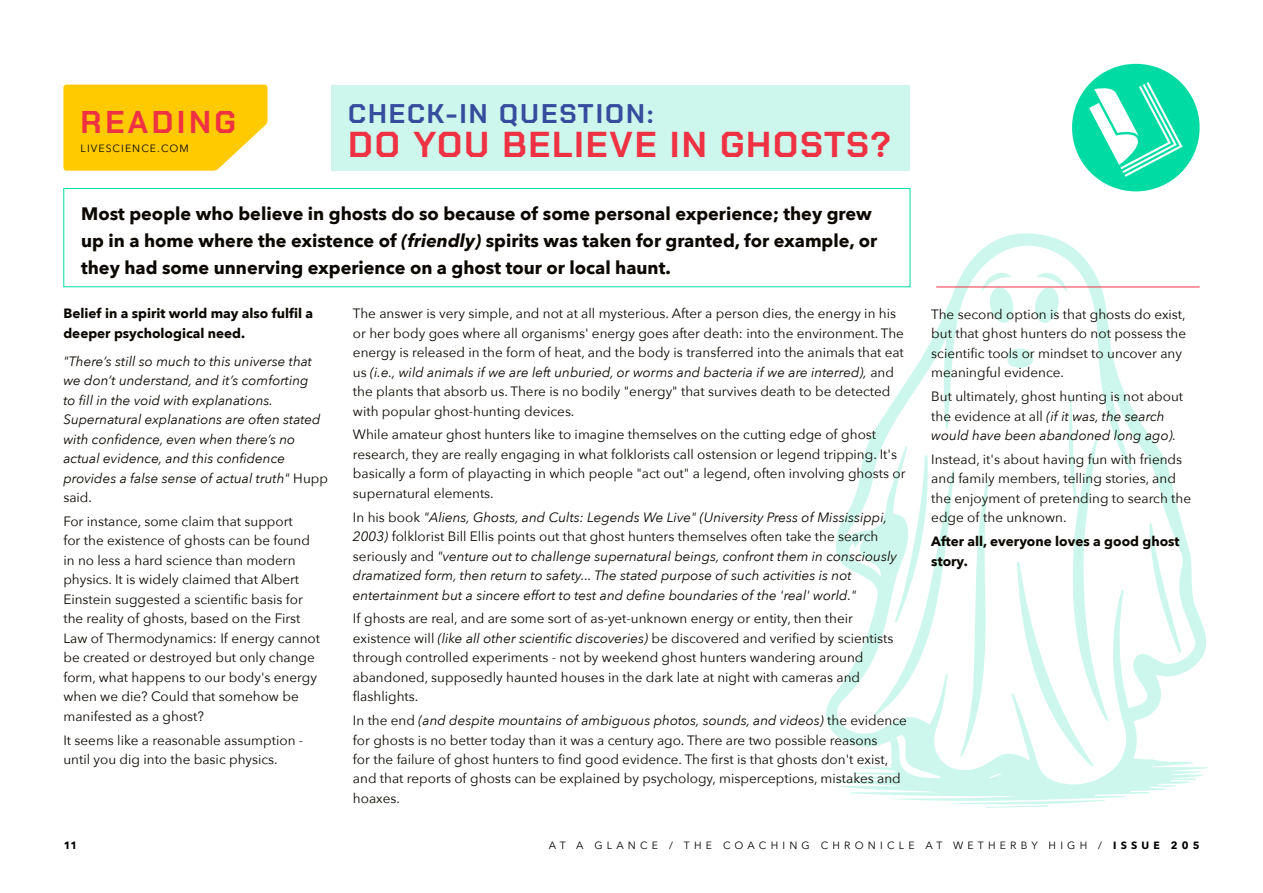
<style>
.page{position:relative;width:1263px;height:893px;background:#fff}
.page>*{position:absolute;margin:0;border:0;box-sizing:border-box;transform-origin:0 0}
.t1{font:700 36px "Chakra Petch";letter-spacing:.05em;color:#ef3243}
.t2{font:700 31.5px "Chakra Petch";letter-spacing:.11em;color:#ef3243}
.t3{font:700 27px "Chakra Petch";letter-spacing:.075em;color:#364d9e}
.t4{font:700 18px/27px "Avenir Next";color:#0b0700}
.t5{font:13.5px/19.5px "Avenir Next";color:#0b0700}
.t6{font:italic 13.5px/19.5px "Avenir Next";color:#0b0700}
.t7{font:700 13.5px/19.5px "Avenir Next";color:#0b0700}
.t8{font:10.5px "Avenir Next";letter-spacing:.4em;color:#000}
.t9{font:10.5px "Avenir Next";letter-spacing:.1em;color:#0b0700}
.t10{font:700 10.5px "Avenir Next";color:#000}
.s1{font-style:italic}
.s2{font-style:normal}
.s3{font-weight:700}
</style>
<div class="page">
<svg style="left:822px;top:231px;width:386px;height:570px"></svg>
<svg style="left:942px;top:800px;width:163px;height:8px"></svg>
<svg style="left:1007px;top:348px;width:27px;height:20px"></svg>
<svg style="left:960px;top:480px;width:29px;height:277px"></svg>
<svg style="left:874px;top:455px;width:80px;height:261px"></svg>
<svg style="left:1149px;top:522px;width:32px;height:131px"></svg>
<svg style="left:1017px;top:393px;width:91px;height:373px"></svg>
<svg style="left:981px;top:272px;width:34px;height:52px"></svg>
<svg style="left:1033px;top:272px;width:34px;height:52px"></svg>
<div style="left:332px;top:85px;width:578px;height:86px;background:#cdf7ec"></div>
<hr style="left:936px;top:287px;width:263px;height:1px;background:#ef3243">
<svg style="left:1072px;top:64px;width:127px;height:127px"></svg>
<div style="left:63px;top:188px;width:847px;height:99px;border:1px solid #00dba3"></div>
<svg style="left:63px;top:85px;width:204px;height:86px;background:#ffce13"></svg>
<h2 class="t2" style="left:81px;top:104px;width:157px">READING</h2>
<p class="t9" style="left:81px;top:139px;width:110px">LIVESCIENCE.COM</p>
<h3 class="t3" style="left:348px;top:98px;width:306px">CHECK-IN QUESTION:</h3>
<h1 class="t1" style="left:348px;top:123px;width:544px">DO YOU BELIEVE IN GHOSTS?</h1>
<p class="t4" style="left:81px;top:200px;width:798px">Most people who believe in ghosts do so because of some personal experience; they grew up in a home where the existence of <span class="s1">(friendly)</span> spirits was taken for granted, for example, or they had some unnerving experience on a ghost tour or local haunt.</p>
<p class="t7" style="left:63px;top:304px;width:251px">Belief in a spirit world may also fulfil a deeper psychological need.</p>
<p class="t6" style="left:63px;top:351px;width:266px">"There’s still so much to this universe that we don’t understand, and it’s comforting<br>to fill in the void with explanations.<br>Supernatural explanations are often stated with confidence, even when there’s no actual evidence, and this confidence provides a false sense of actual truth" <span class="s2">Hupp said.</span></p>
<p class="t5" style="left:63px;top:511px;width:258px">For instance, some claim that support<br>for the existence of ghosts can be found in no less a hard science than modern physics. It is widely claimed that Albert Einstein suggested a scientific basis for the reality of ghosts, based on the First Law of Thermodynamics: If energy cannot be created or destroyed but only change form, what happens to our body's energy when we die? Could that somehow be manifested as a ghost?</p>
<p class="t5" style="left:63px;top:730px;width:241px">It seems like a reasonable assumption - until you dig into the basic physics.</p>
<p class="t5" style="left:353px;top:303px;width:552px">The answer is very simple, and not at all mysterious. After a person dies, the energy in his or her body goes where all organisms' energy goes after death: into the environment. The energy is released in the form of heat, and the body is transferred into the animals that eat us <span class="s1">(i.e., wild animals if we are left unburied, or worms and bacteria if we are interred),</span> and the plants that absorb us. There is no bodily "energy" that survives death to be detected with popular ghost-hunting devices.</p>
<p class="t5" style="left:353px;top:424px;width:554px">While amateur ghost hunters like to imagine themselves on the cutting edge of ghost research, they are really engaging in what folklorists call ostension or legend tripping. It's basically a form of playacting in which people "act out" a legend, often involving ghosts or supernatural elements.</p>
<p class="t6" style="left:353px;top:506px;width:545px"><span class="s2">In his book</span> "Aliens, Ghosts, and Cults: Legends We Live" (University Press of Mississippi, 2003) <span class="s2">folklorist Bill Ellis points out that ghost hunters themselves often take the search seriously and</span> "venture out to challenge supernatural beings, confront them in consciously dramatized form, then return to safety... The stated purpose of such activities is not entertainment but a sincere effort to test and define boundaries of the 'real' world."</p>
<p class="t5" style="left:353px;top:608px;width:542px">If ghosts are real, and are some sort of as-yet-unknown energy or entity, then their existence will <span class="s1">(like all other scientific discoveries)</span> be discovered and verified by scientists through controlled experiments - not by weekend ghost hunters wandering around abandoned, supposedly haunted houses in the dark late at night with cameras and flashlights.</p>
<p class="t5" style="left:353px;top:710px;width:555px">In the end <span class="s1">(and despite mountains of ambiguous photos, sounds, and videos)</span> the evidence for ghosts is no better today than it was a century ago. There are two possible reasons<br>for the failure of ghost hunters to find good evidence. The first is that ghosts don't exist, and that reports of ghosts can be explained by psychology, misperceptions, mistakes and hoaxes.</p>
<p class="t5" style="left:931px;top:304px;width:256px">The second option is that ghosts do exist, but that ghost hunters do not possess the scientific tools or mindset to uncover any meaningful evidence.</p>
<p class="t5" style="left:931px;top:386px;width:253px">But ultimately, ghost hunting is not about the evidence at all <span class="s1">(if it was, the search would have been abandoned long ago).</span></p>
<p class="t5" style="left:931px;top:449px;width:261px">Instead, it's about having fun with friends and family members, telling stories, and the enjoyment of pretending to search the edge of the unknown.</p>
<p class="t7" style="left:931px;top:531px;width:250px">After all, everyone loves a good ghost story.</p>
<p class="t10" style="left:64px;top:836px;width:15px">11</p>
<p class="t8" style="left:549px;top:836px;width:652px">AT A GLANCE / THE COACHING CHRONICLE AT WETHERBY HIGH / <span class="s3">ISSUE 205</span></p>
</div>
